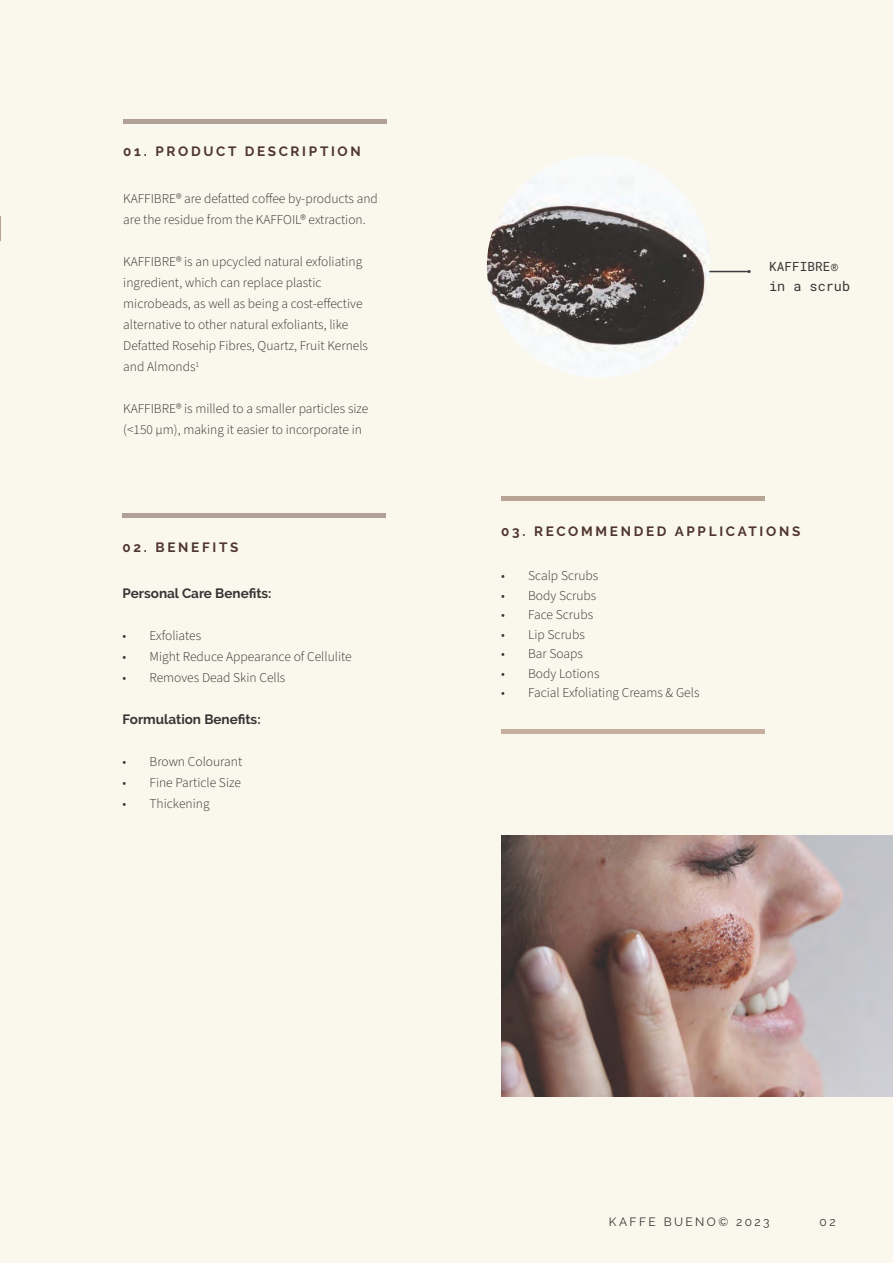
<style>
.page{position:relative;width:893px;height:1263px;background:#faf8ec}
.page>*{position:absolute;margin:0;border:0;box-sizing:border-box;transform-origin:0 0}
.t1{font:13.5px/21px "Source Sans 3";color:#373535}
.t2{font:700 13.5px "Raleway";letter-spacing:.2em;color:#4f362e}
.t3{font:700 13.5px "Raleway";color:#373535}
.t4{font:13.5px "Roboto Mono";color:#373535}
.t5{font:12.75px "Roboto Mono";color:#373535}
.t6{font:12px "Raleway";letter-spacing:.2em;color:#373535}
.s1{font-size:13.5px}
</style>
<div class="page">
<hr style="left:123px;top:119px;width:264px;height:4px;background:#b0a095">
<div style="left:501px;top:496px;width:264px;height:5px;background:#b8a495"></div>
<div style="left:123px;top:513px;width:263px;height:5px;background:#b0a095"></div>
<hr style="left:501px;top:730px;width:264px;height:4px;background:#c6af9c">
<img style="left:487px;top:155px;width:223px;height:223px;border-radius:112px">
<hr style="left:709px;top:271px;width:40px;height:1px;background:#3a3c3e">
<img style="left:501px;top:836px;width:392px;height:260px">
<svg style="left:0;top:216px;width:1px;height:25px"></svg>
<p class="t2" style="left:123px;top:144px;width:239px">01. PRODUCT DESCRIPTION</p>
<p class="t1" style="left:123px;top:188px;width:256px">KAFFIBRE® are defatted coffee by-products and are the residue from the KAFFOIL® extraction.</p>
<p class="t1" style="left:123px;top:251px;width:246px">KAFFIBRE® is an upcycled natural exfoliating ingredient, which can replace plastic microbeads, as well as being a cost-effective alternative to other natural exfoliants, like Defatted Rosehip Fibres, Quartz, Fruit Kernels and Almonds<sup>1</sup></p>
<p class="t1" style="left:123px;top:398px;width:247px">KAFFIBRE® is milled to a smaller particles size (&lt;150 µm), making it easier to incorporate in</p>
<p class="t2" style="left:123px;top:539px;width:117px">02. BENEFITS</p>
<p class="t3" style="left:123px;top:585px;width:151px">Personal Care Benefits:</p>
<p class="t1" style="left:123px;top:625px;width:80px">• Exfoliates</p>
<p class="t1" style="left:123px;top:646px;width:231px">• Might Reduce Appearance of Cellulite</p>
<p class="t1" style="left:123px;top:667px;width:164px">• Removes Dead Skin Cells</p>
<p class="t3" style="left:123px;top:711px;width:140px">Formulation Benefits:</p>
<p class="t1" style="left:123px;top:751px;width:121px">• Brown Colourant</p>
<p class="t1" style="left:123px;top:772px;width:120px">• Fine Particle Size</p>
<p class="t1" style="left:123px;top:793px;width:89px">• Thickening</p>
<p class="t5" style="left:769px;top:258px;width:71px">KAFFIBRE<span class="s1">®</span></p>
<p class="t4" style="left:769px;top:276px;width:82px">in a scrub</p>
<p class="t2" style="left:501px;top:523px;width:301px">03. RECOMMENDED APPLICATIONS</p>
<p class="t1" style="left:501px;top:566px;width:99px">• Scalp Scrubs</p>
<p class="t1" style="left:501px;top:585px;width:97px">• Body Scrubs</p>
<p class="t1" style="left:501px;top:605px;width:93px">• Face Scrubs</p>
<p class="t1" style="left:501px;top:624px;width:85px">• Lip Scrubs</p>
<p class="t1" style="left:501px;top:644px;width:83px">• Bar Soaps</p>
<p class="t1" style="left:501px;top:663px;width:100px">• Body Lotions</p>
<p class="t1" style="left:501px;top:683px;width:200px">• Facial Exfoliating Creams &amp; Gels</p>
<p class="t6" style="left:609px;top:1215px;width:162px">KAFFE BUENO© 2023</p>
<p class="t6" style="left:820px;top:1215px;width:17px">02</p>
</div>
